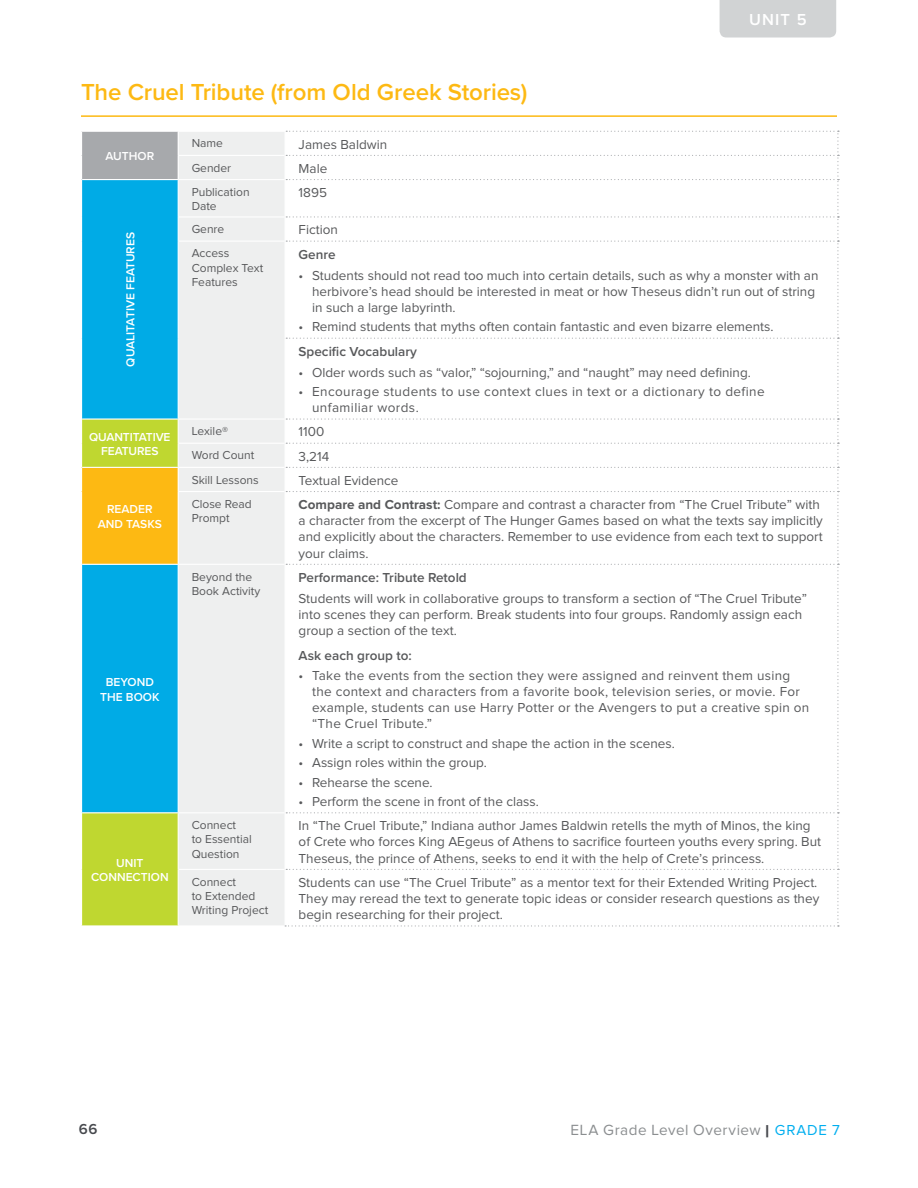
<style>
.page{position:relative;width:918px;height:1188px;background:#fff}
.page>*{position:absolute;margin:0;border:0;box-sizing:border-box;transform-origin:0 0}
.t1{font:600 24px "Proxima Nova";letter-spacing:-.005em;color:#fdb913}
.t2{font:600 16.5px "Proxima Nova";color:#fff}
.t3{font:15.3px "Proxima Nova";letter-spacing:.03em;color:#8b8e90}
.t4{font:600 15px "Proxima Nova";color:#47494e}
.t5{font:13.5px/16.2px "Proxima Nova";color:#58595b}
.t6{font:13.5px/16.2px "Proxima Nova";letter-spacing:.02em;color:#58595b}
.t7{font:13.5px/16.2px "Proxima Nova";letter-spacing:.03em;color:#58595b}
.t8{font:600 13.5px "Proxima Nova";color:#58595b}
.t9{font:12px/14.4px "Proxima Nova";color:#58595b}
.t10{font:600 12px/14.4px "Proxima Nova";color:#fff;text-align:center}
.s1{font-weight:700}
.s2{font-weight:900;font-size:17.4px;color:#47494e}
.s3{font-size:15px;color:#00aeef}
</style>
<div class="page">
<hr style="left:81px;top:115px;width:756px;height:2px;background:#fdb913">
<div style="left:82px;top:131px;width:96px;height:49px;background:#a7a9ac"></div>
<div style="left:179px;top:132px;width:106px;height:793px;background:#eeefef"></div>
<div style="left:82px;top:180px;width:96px;height:238px;background:#00abe6"></div>
<svg style="left:82px;top:420px;width:96px;height:505px;background:#4bbc9f"></svg>
<div style="left:82px;top:467px;width:96px;height:97px;background:#fdb913"></div>
<hr style="left:81px;top:131px;width:97px;height:1px;background:#fff">
<hr style="left:82px;top:179px;width:96px;height:1px;background:#fff">
<hr style="left:179px;top:155px;width:106px;height:1px;background:#fff">
<hr style="left:178px;top:179px;width:107px;height:1px;background:#fff">
<hr style="left:179px;top:216px;width:106px;height:2px;background:#fff">
<svg style="left:178px;top:217px;width:1px;height:24px"></svg>
<hr style="left:179px;top:241px;width:106px;height:1px;background:#fff">
<hr style="left:178px;top:418px;width:107px;height:2px;background:#fff">
<hr style="left:179px;top:443px;width:106px;height:1px;background:#fff">
<hr style="left:82px;top:467px;width:96px;height:1px;background:#fff">
<hr style="left:82px;top:564px;width:96px;height:1px;background:#fff">
<hr style="left:82px;top:812px;width:96px;height:1px;background:#fff">
<hr style="left:178px;top:467px;width:107px;height:1px;background:#fff">
<hr style="left:179px;top:491px;width:106px;height:1px;background:#fff">
<hr style="left:178px;top:564px;width:107px;height:1px;background:#fff">
<hr style="left:178px;top:812px;width:107px;height:1px;background:#fff">
<hr style="left:179px;top:869px;width:106px;height:1px;background:#fff">
<svg style="left:178px;top:420px;width:1px;height:47px"></svg>
<svg style="left:285px;top:131px;width:554px;height:796px"></svg>
<div style="left:720px;top:0;width:116px;height:38px;background:#d1d3d4"></div>
<h1 class="t1" style="left:81px;top:74px;width:448px">The Cruel Tribute (from Old Greek Stories)</h1>
<p class="t10" style="left:106px;top:149px;width:50px">AUTHOR</p>
<p class="t9" style="left:192px;top:137px;width:33px">Name</p>
<p class="t5" style="left:299px;top:136px;width:90px">James Baldwin</p>
<p class="t9" style="left:192px;top:161px;width:41px">Gender</p>
<p class="t5" style="left:299px;top:161px;width:30px">Male</p>
<p class="t2" style="left:749px;top:7px;width:59px">UNIT 5</p>
<p class="t10" style="left:123px;top:367px;width:136px;rotate:-90deg">QUALITATIVE FEATURES</p>
<p class="t10" style="left:89px;top:429px;width:83px">QUANTITATIVE<br>FEATURES</p>
<p class="t10" style="left:98px;top:502px;width:66px">READER<br>AND TASKS</p>
<p class="t10" style="left:100px;top:675px;width:61px">BEYOND<br>THE BOOK</p>
<p class="t10" style="left:91px;top:855px;width:79px">UNIT<br>CONNECTION</p>
<p class="t9" style="left:192px;top:185px;width:59px">Publication<br>Date</p>
<p class="t5" style="left:299px;top:185px;width:30px">1895</p>
<p class="t9" style="left:192px;top:222px;width:34px">Genre</p>
<p class="t5" style="left:299px;top:222px;width:41px">Fiction</p>
<p class="t9" style="left:192px;top:246px;width:73px">Access<br>Complex Text<br>Features</p>
<p class="t8" style="left:299px;top:244px;width:39px">Genre</p>
<p class="t5" style="left:312px;top:267px;width:508px;text-indent:-14px">• Students should not read too much into certain details, such as why a monster with an herbivore’s head should be interested in meat or how Theseus didn’t run out of string in such a large labyrinth.</p>
<p class="t5" style="left:299px;top:319px;width:477px">• Remind students that myths often contain fantastic and even bizarre elements.</p>
<p class="t8" style="left:299px;top:341px;width:120px">Specific Vocabulary</p>
<p class="t5" style="left:299px;top:364px;width:454px">• Older words such as “valor,” “sojourning,” and “naught” may need defining.</p>
<p class="t7" style="left:312px;top:384px;width:454px;text-indent:-14px">• Encourage students to use context clues in text or a dictionary to define unfamiliar words.</p>
<p class="t9" style="left:192px;top:424px;width:38px">Lexile®</p>
<p class="t5" style="left:299px;top:424px;width:27px">1100</p>
<p class="t9" style="left:192px;top:449px;width:64px">Word Count</p>
<p class="t5" style="left:299px;top:448px;width:32px">3,214</p>
<p class="t9" style="left:192px;top:473px;width:69px">Skill Lessons</p>
<p class="t5" style="left:299px;top:473px;width:101px">Textual Evidence</p>
<p class="t9" style="left:192px;top:497px;width:62px">Close Read<br>Prompt</p>
<p class="t5" style="left:299px;top:497px;width:526px"><span class="s1">Compare and Contrast:</span> Compare and contrast a character from “The Cruel Tribute” with a character from the excerpt of The Hunger Games based on what the texts say implicitly and explicitly about the characters. Remember to use evidence from each text to support your claims.</p>
<p class="t9" style="left:192px;top:570px;width:70px">Beyond the<br>Book Activity</p>
<p class="t8" style="left:299px;top:567px;width:170px">Performance: Tribute Retold</p>
<p class="t5" style="left:299px;top:591px;width:510px">Students will work in collaborative groups to transform a section of “The Cruel Tribute” into scenes they can perform. Break students into four groups. Randomly assign each group a section of the text.</p>
<p class="t8" style="left:299px;top:646px;width:115px">Ask each group to:</p>
<p class="t6" style="left:312px;top:667px;width:499px;text-indent:-14px">• Take the events from the section they were assigned and reinvent them using the context and characters from a favorite book, television series, or movie. For example, students can use Harry Potter or the Avengers to put a creative spin on “The Cruel Tribute.”</p>
<p class="t5" style="left:299px;top:735px;width:378px">• Write a script to construct and shape the action in the scenes.</p>
<p class="t5" style="left:299px;top:755px;width:190px">• Assign roles within the group.</p>
<p class="t5" style="left:299px;top:774px;width:136px">• Rehearse the scene.</p>
<p class="t5" style="left:299px;top:794px;width:242px">• Perform the scene in front of the class.</p>
<p class="t9" style="left:192px;top:818px;width:62px">Connect<br>to Essential<br>Question</p>
<p class="t5" style="left:299px;top:818px;width:524px">In “The Cruel Tribute,” Indiana author James Baldwin retells the myth of Minos, the king of Crete who forces King AEgeus of Athens to sacrifice fourteen youths every spring. But<br>Theseus, the prince of Athens, seeks to end it with the help of Crete’s princess.</p>
<p class="t9" style="left:192px;top:875px;width:78px">Connect<br>to Extended<br>Writing Project</p>
<p class="t5" style="left:299px;top:875px;width:522px">Students can use “The Cruel Tribute” as a mentor text for their Extended Writing Project.<br>They may reread the text to generate topic ideas or consider research questions as they begin researching for their project.</p>
<p class="t4" style="left:79px;top:1118px;width:20px">66</p>
<p class="t3" style="left:571px;top:1122px;width:271px">ELA Grade Level Overview <span class="s2">|</span> <span class="s3">GRADE 7</span></p>
</div>
